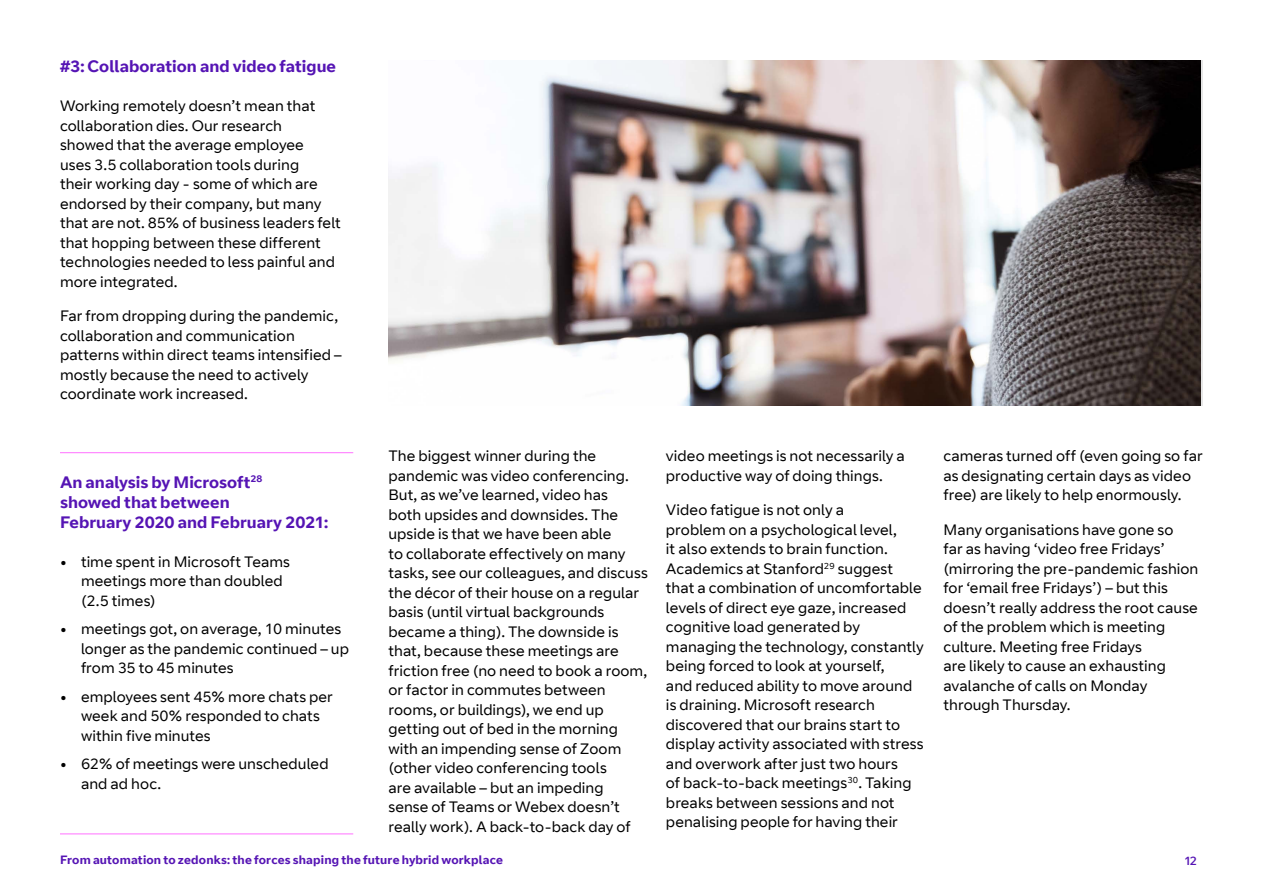
<style>
.page{position:relative;width:1263px;height:893px;background:#fff}
.page>*{position:absolute;margin:0;border:0;box-sizing:border-box;transform-origin:0 0}
.t1{font:700 16.5px/19.8px "BT Curve";color:#5514b4}
.t2{font:15px/19.5px "BT Curve";letter-spacing:.005em;color:#000}
.t3{font:700 12px "BT Curve";letter-spacing:.015em;color:#5514b4}
.t4{font:12px "BT Curve Headline";color:#5514b4}
.s1{font-weight:700}
</style>
<div class="page">
<img style="left:388px;top:60px;width:812px;height:345px">
<hr style="left:60px;top:452px;width:293px;height:1px;background:#ff80ff">
<hr style="left:60px;top:833px;width:293px;height:1px;background:#ff80ff">
<p class="t1" style="left:60px;top:57px;width:278px">#3: Collaboration and video fatigue</p>
<p class="t2" style="left:60px;top:97px;width:282px">Working remotely doesn’t mean that collaboration dies. Our research<br>showed that the average employee<br>uses 3.5 collaboration tools during<br>their working day - some of which are endorsed by their company, but many that are not. 85% of business leaders felt that hopping between these different technologies needed to less painful and more integrated.</p>
<p class="t2" style="left:60px;top:307px;width:283px">Far from dropping during the pandemic, collaboration and communication patterns within direct teams intensified – mostly because the need to actively coordinate work increased.</p>
<p class="t1" style="left:60px;top:473px;width:270px">An analysis by Microsoft<sup>28<br></sup>showed that between<br>February 2020 and February 2021:</p>
<p class="t2" style="left:81px;top:552px;width:210px;text-indent:-21px"><span class="s1">•</span> time spent in Microsoft Teams meetings more than doubled (2.5 times)</p>
<p class="t2" style="left:81px;top:620px;width:269px;text-indent:-21px"><span class="s1">•</span> meetings got, on average, 10 minutes longer as the pandemic continued – up from 35 to 45 minutes</p>
<p class="t2" style="left:81px;top:687px;width:253px;text-indent:-21px"><span class="s1">•</span> employees sent 45% more chats per week and 50% responded to chats within five minutes</p>
<p class="t2" style="left:81px;top:755px;width:249px;text-indent:-21px"><span class="s1">•</span> 62% of meetings were unscheduled and ad hoc.</p>
<p class="t2" style="left:388px;top:447px;width:261px">The biggest winner during the pandemic was video conferencing.<br>But, as we’ve learned, video has<br>both upsides and downsides. The upside is that we have been able<br>to collaborate effectively on many tasks, see our colleagues, and discuss the décor of their house on a regular basis (until virtual backgrounds became a thing). The downside is that, because these meetings are friction free (no need to book a room, or factor in commutes between rooms, or buildings), we end up getting out of bed in the morning with an impending sense of Zoom (other video conferencing tools<br>are available – but an impeding<br>sense of Teams or Webex doesn’t really work). A back-to-back day of</p>
<p class="t2" style="left:666px;top:447px;width:240px">video meetings is not necessarily a productive way of doing things.</p>
<p class="t2" style="left:666px;top:501px;width:259px">Video fatigue is not only a<br>problem on a psychological level,<br>it also extends to brain function.<br>Academics at Stanford<sup>29</sup> suggest that a combination of uncomfortable levels of direct eye gaze, increased cognitive load generated by managing the technology, constantly being forced to look at yourself,<br>and reduced ability to move around is draining. Microsoft research discovered that our brains start to display activity associated with stress and overwork after just two hours<br>of back-to-back meetings<sup>30</sup>. Taking breaks between sessions and not penalising people for having their</p>
<p class="t2" style="left:943px;top:447px;width:261px">cameras turned off (even going so far as designating certain days as video free) are likely to help enormously.</p>
<p class="t2" style="left:943px;top:520px;width:256px">Many organisations have gone so<br>far as having ‘video free Fridays’ (mirroring the pre-pandemic fashion for ‘email free Fridays’) – but this doesn’t really address the root cause of the problem which is meeting culture. Meeting free Fridays<br>are likely to cause an exhausting avalanche of calls on Monday through Thursday.</p>
<p class="t3" style="left:60px;top:852px;width:444px">From automation to zedonks: the forces shaping the future hybrid workplace</p>
<p class="t4" style="left:1185px;top:853px;width:13px">12</p>
</div>
